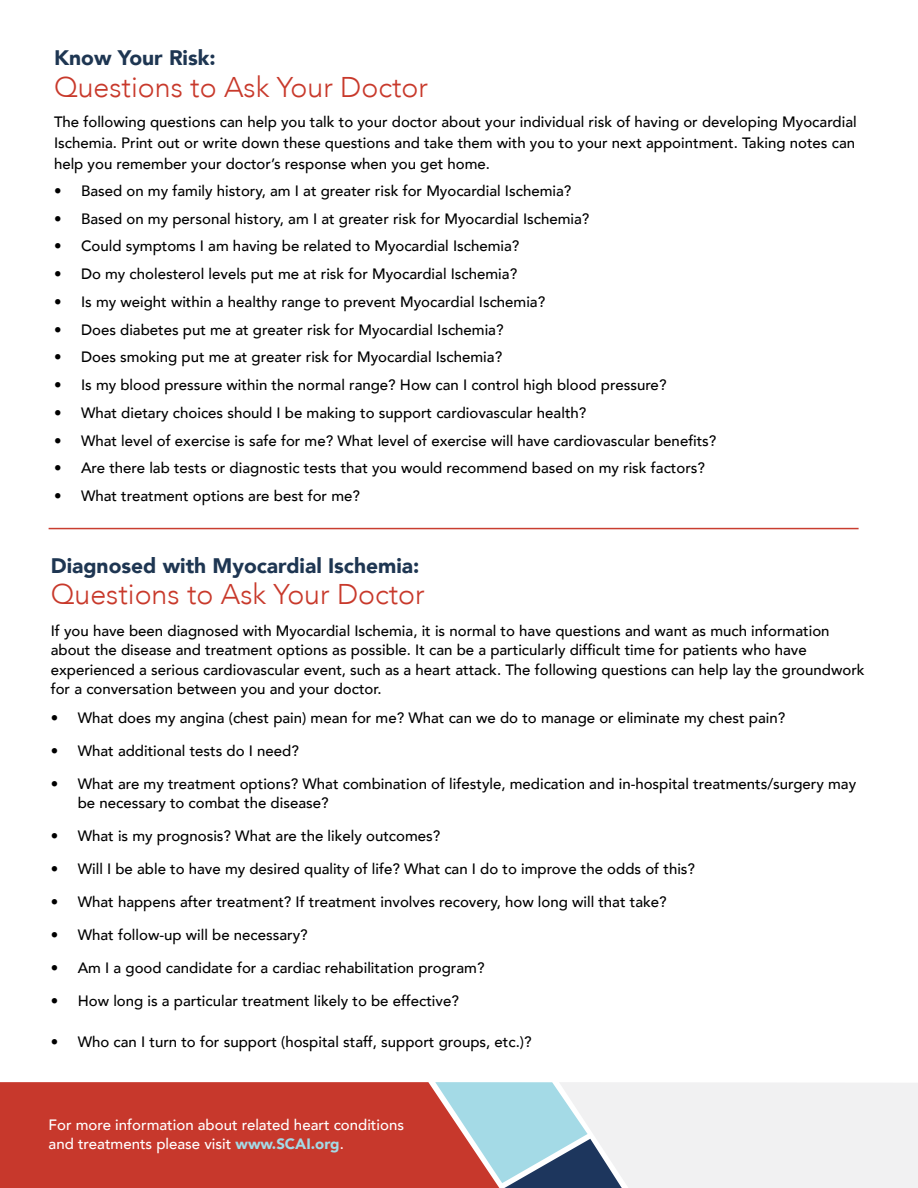
<style>
.page{position:relative;width:918px;height:1188px;background:#fff}
.page>*{position:absolute;margin:0;border:0;box-sizing:border-box;transform-origin:0 0}
.t1{font:300 28.5px "Avenir";color:#c8392b}
.t2{font:900 21px "Avenir";color:#1e3652}
.t3{font:500 15px/19.5px "Avenir";color:#000}
.t4{font:500 15px/19.5px "Avenir";color:#fff}
.s1{font-weight:900;color:#a4dae6}
</style>
<div class="page">
<div style="left:0;top:1082px;width:435px;height:106px;background:#c7382c"></div>
<svg style="left:435px;top:1082px;width:483px;height:106px"></svg>
<hr style="left:49px;top:528px;width:810px;height:1px;background:#c93d30">
<h2 class="t2" style="left:54px;top:40px;width:163px">Know Your Risk:</h2>
<h1 class="t1" style="left:54px;top:70px;width:375px">Questions to Ask Your Doctor</h1>
<p class="t3" style="left:54px;top:110px;width:804px;line-height:21px;text-align:justify">The following questions can help you talk to your doctor about your individual risk of having or developing Myocardial Ischemia. Print out or write down these questions and take them with you to your next appointment. Taking notes can help you remember your doctor’s response when you get home.</p>
<p class="t3" style="left:54px;top:180px;width:519px">• Based on my family history, am I at greater risk for Myocardial Ischemia?</p>
<p class="t3" style="left:54px;top:208px;width:537px">• Based on my personal history, am I at greater risk for Myocardial Ischemia?</p>
<p class="t3" style="left:54px;top:236px;width:467px">• Could symptoms I am having be related to Myocardial Ischemia?</p>
<p class="t3" style="left:54px;top:263px;width:465px">• Do my cholesterol levels put me at risk for Myocardial Ischemia?</p>
<p class="t3" style="left:54px;top:291px;width:493px">• Is my weight within a healthy range to prevent Myocardial Ischemia?</p>
<p class="t3" style="left:54px;top:319px;width:451px">• Does diabetes put me at greater risk for Myocardial Ischemia?</p>
<p class="t3" style="left:54px;top:347px;width:450px">• Does smoking put me at greater risk for Myocardial Ischemia?</p>
<p class="t3" style="left:54px;top:374px;width:614px">• Is my blood pressure within the normal range? How can I control high blood pressure?</p>
<p class="t3" style="left:54px;top:402px;width:534px">• What dietary choices should I be making to support cardiovascular health?</p>
<p class="t3" style="left:54px;top:430px;width:664px">• What level of exercise is safe for me? What level of exercise will have cardiovascular benefits?</p>
<p class="t3" style="left:54px;top:458px;width:653px">• Are there lab tests or diagnostic tests that you would recommend based on my risk factors?</p>
<p class="t3" style="left:54px;top:485px;width:307px">• What treatment options are best for me?</p>
<h2 class="t2" style="left:51px;top:548px;width:370px">Diagnosed with Myocardial Ischemia:</h2>
<h1 class="t1" style="left:51px;top:578px;width:375px">Questions to Ask Your Doctor</h1>
<p class="t3" style="left:51px;top:620px;width:815px">If you have been diagnosed with Myocardial Ischemia, it is normal to have questions and want as much information about the disease and treatment options as possible. It can be a particularly difficult time for patients who have experienced a serious cardiovascular event, such as a heart attack. The following questions can help lay the groundwork for a conversation between you and your doctor.</p>
<p class="t3" style="left:51px;top:707px;width:736px">• What does my angina (chest pain) mean for me? What can we do to manage or eliminate my chest pain?</p>
<p class="t3" style="left:51px;top:740px;width:250px">• What additional tests do I need?</p>
<p class="t3" style="left:78px;top:773px;width:780px;text-indent:-27px">• What are my treatment options? What combination of lifestyle, medication and in-hospital treatments/surgery may be necessary to combat the disease?</p>
<p class="t3" style="left:51px;top:826px;width:391px">• What is my prognosis? What are the likely outcomes?</p>
<p class="t3" style="left:51px;top:859px;width:646px">• Will I be able to have my desired quality of life? What can I do to improve the odds of this?</p>
<p class="t3" style="left:51px;top:892px;width:618px">• What happens after treatment? If treatment involves recovery, how long will that take?</p>
<p class="t3" style="left:51px;top:925px;width:259px">• What follow-up will be necessary?</p>
<p class="t3" style="left:51px;top:958px;width:435px">• Am I a good candidate for a cardiac rehabilitation program?</p>
<p class="t3" style="left:51px;top:991px;width:410px">• How long is a particular treatment likely to be effective?</p>
<p class="t3" style="left:51px;top:1031px;width:482px">• Who can I turn to for support (hospital staff, support groups, etc.)?</p>
<p class="t4" style="left:49px;top:1114px;width:357px">For more information about related heart conditions and treatments please visit <span class="s1">www.SCAI.org</span>.</p>
</div>
